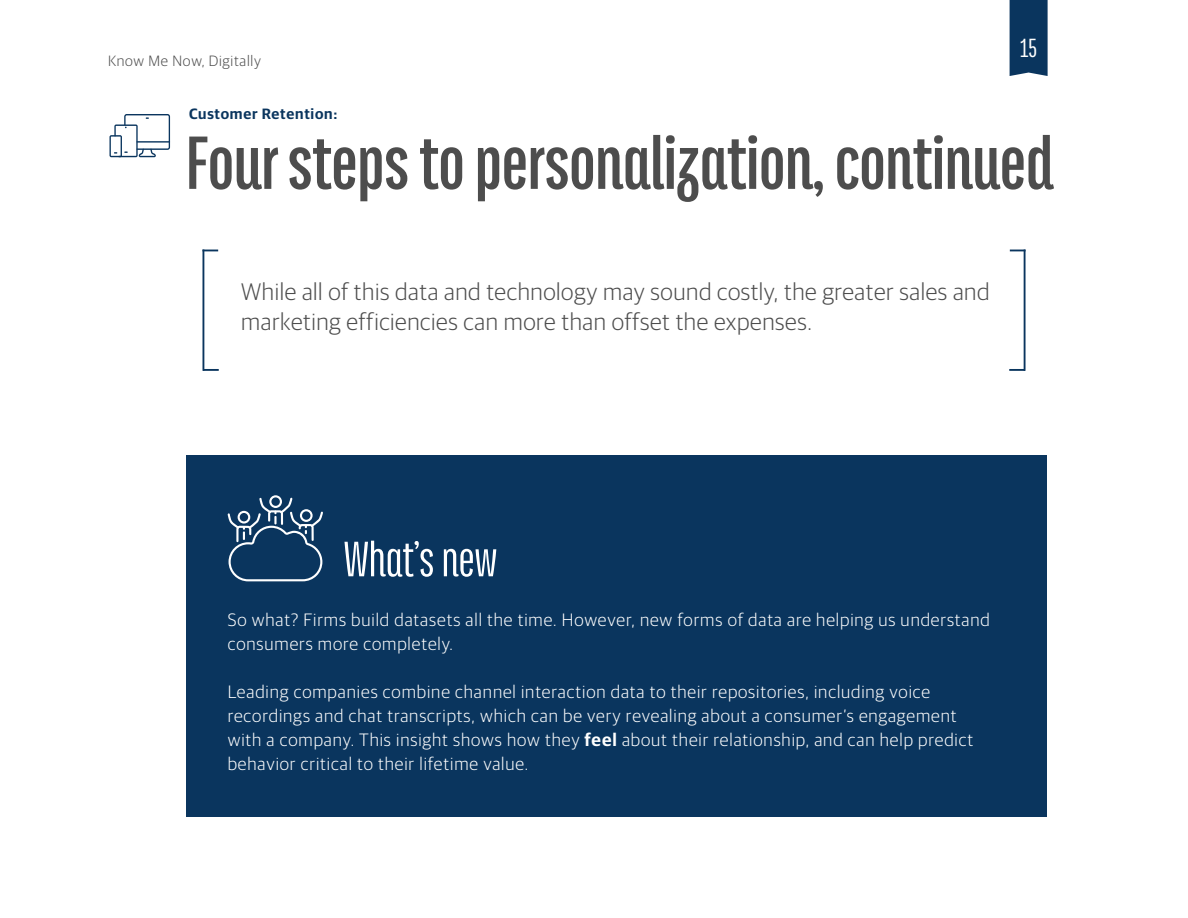
<style>
.page{position:relative;width:1188px;height:918px;background:#fff}
.page>*{position:absolute;margin:0;border:0;box-sizing:border-box;transform-origin:0 0}
.t1{font:700 81.75px "Titular Alt";letter-spacing:-.005em;color:#4d4d4d}
.t2{font:54px "Titular Alt";color:#fff}
.t3{font:28.5px "Titular Alt";color:#fff}
.t4{font:300 24px/30px "Guardian Sans";letter-spacing:.025em;color:#4d4d4d}
.t5{font:300 18px/24px "Guardian Sans";letter-spacing:.05em;color:#fff}
.t6{font:300 15px "Guardian Sans";letter-spacing:.05em;color:#4d4d4d}
.t7{font:600 15px "Guardian Sans";letter-spacing:.05em;color:#0a355e}
.s1{font-weight:600}
</style>
<div class="page">
<div style="left:186px;top:456px;width:860px;height:361px;background:#0a355e"></div>
<svg style="left:110px;top:114px;width:60px;height:43px"></svg>
<div style="left:1010px;top:0;width:38px;height:76px;background:#0a355e"></div>
<svg style="left:228px;top:495px;width:95px;height:86px"></svg>
<hr style="left:1024px;top:250px;width:2px;height:121px;background:#0a355e">
<svg style="left:1009px;top:369px;width:15px;height:2px"></svg>
<svg style="left:1010px;top:250px;width:16px;height:1px"></svg>
<hr style="left:202px;top:250px;width:2px;height:121px;background:#0a355e">
<svg style="left:204px;top:369px;width:15px;height:2px"></svg>
<svg style="left:202px;top:250px;width:16px;height:1px"></svg>
<p class="t6" style="left:108px;top:50px;width:154px">Know Me Now, Digitally</p>
<p class="t7" style="left:189px;top:103px;width:150px">Customer Retention:</p>
<p class="t3" style="left:1020px;top:34px;width:18px">15</p>
<p class="t1" style="left:186px;top:122px;width:869px">Four steps to personalization, continued</p>
<p class="t4" style="left:241px;top:275px;width:750px">While all of this data and technology may sound costly, the greater sales and marketing efficiencies can more than offset the expenses.</p>
<p class="t2" style="left:344px;top:533px;width:155px">What’s new</p>
<p class="t5" style="left:228px;top:606px;width:764px">So what? Firms build datasets all the time. However, new forms of data are helping us understand consumers more completely.</p>
<p class="t5" style="left:228px;top:678px;width:747px">Leading companies combine channel interaction data to their repositories, including voice recordings and chat transcripts, which can be very revealing about a consumer’s engagement with a company. This insight shows how they <span class="s1">feel</span> about their relationship, and can help predict behavior critical to their lifetime value.</p>
</div>
